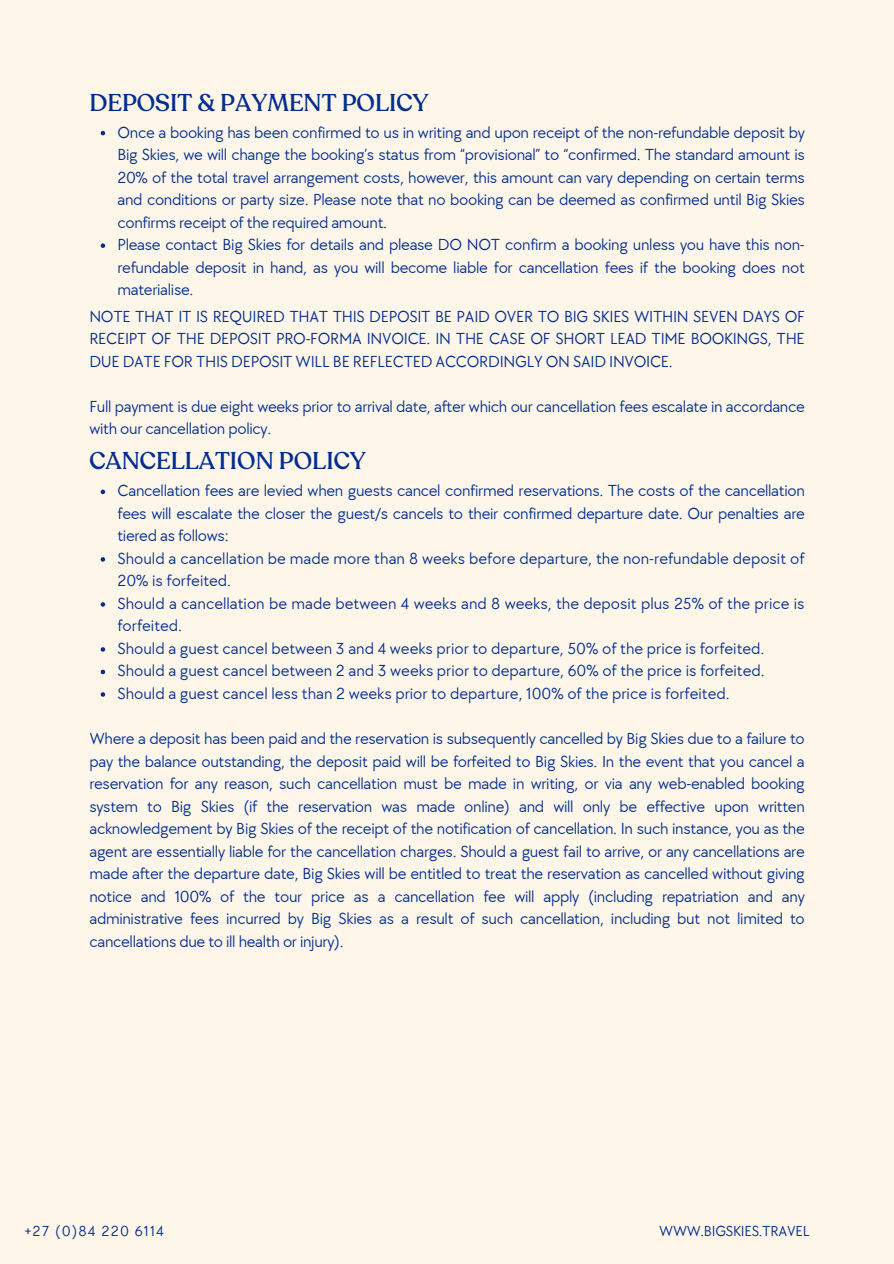
<style>
.page{position:relative;width:894px;height:1264px;background:#fff}
.page>*{position:absolute;margin:0;border:0;box-sizing:border-box;transform-origin:0 0}
.t1{font:500 24px "Recoleta Alt";color:#012d91}
.t2{font:16.5px/22.5px "TT Chocolates";color:#012d91;text-align:justify}
.t3{font:16.5px/22.5px "TT Chocolates";letter-spacing:-.02em;color:#012d91}
.t4{font:15px "TT Chocolates";letter-spacing:-.02em;color:#012d91}
.t5{font:15px "TT Chocolates";letter-spacing:.08em;color:#012d91}
</style>
<div class="page">
<div style="left:0;top:0;width:893px;height:1263px;background:#fff6ea"></div>
<svg style="left:101px;top:489px;width:4px;height:5px"></svg>
<svg style="left:101px;top:557px;width:4px;height:4px"></svg>
<svg style="left:101px;top:602px;width:4px;height:4px"></svg>
<svg style="left:101px;top:647px;width:4px;height:4px"></svg>
<svg style="left:101px;top:669px;width:4px;height:5px"></svg>
<svg style="left:101px;top:692px;width:4px;height:4px"></svg>
<svg style="left:101px;top:131px;width:4px;height:4px"></svg>
<svg style="left:101px;top:243px;width:4px;height:5px"></svg>
<p class="t1" style="left:89px;top:87px;width:341px">DEPOSIT &amp; PAYMENT POLICY</p>
<p class="t2" style="left:117px;top:121px;width:688px">Once a booking has been confirmed to us in writing and upon receipt of the non-refundable deposit by Big Skies, we will change the booking’s status from “provisional” to “confirmed. The standard amount is 20% of the total travel arrangement costs, however, this amount can vary depending on certain terms and conditions or party size. Please note that no booking can be deemed as confirmed until Big Skies confirms receipt of the required amount.</p>
<p class="t2" style="left:117px;top:234px;width:688px">Please contact Big Skies for details and please DO NOT confirm a booking unless you have this non&shy;refundable deposit in hand, as you will become liable for cancellation fees if the booking does not materialise.</p>
<p class="t2" style="left:89px;top:306px;width:716px">NOTE THAT IT IS REQUIRED THAT THIS DEPOSIT BE PAID OVER TO BIG SKIES WITHIN SEVEN DAYS OF RECEIPT OF THE DEPOSIT PRO-FORMA INVOICE. IN THE CASE OF SHORT LEAD TIME BOOKINGS, THE DUE DATE FOR THIS DEPOSIT WILL BE REFLECTED ACCORDINGLY ON SAID INVOICE.</p>
<h2 class="t3" style="left:89px;top:396px;width:716px">Full payment is due eight weeks prior to arrival date, after which our cancellation fees escalate in accordance with our cancellation policy.</h2>
<p class="t1" style="left:89px;top:445px;width:278px">CANCELLATION POLICY</p>
<h2 class="t2" style="left:117px;top:480px;width:688px">Cancellation fees are levied when guests cancel confirmed reservations. The costs of the cancellation fees will escalate the closer the guest/s cancels to their confirmed departure date. Our penalties are tiered as follows:</h2>
<p class="t2" style="left:117px;top:547px;width:688px">Should a cancellation be made more than 8 weeks before departure, the non-refundable deposit of<br>20% is forfeited.</p>
<h1 class="t2" style="left:117px;top:592px;width:688px">Should a cancellation be made between 4 weeks and 8 weeks, the deposit plus 25% of the price is forfeited.</h1>
<p class="t2" style="left:117px;top:637px;width:648px">Should a guest cancel between 3 and 4 weeks prior to departure, 50% of the price is forfeited.</p>
<p class="t2" style="left:117px;top:660px;width:648px">Should a guest cancel between 2 and 3 weeks prior to departure, 60% of the price is forfeited.</p>
<p class="t2" style="left:117px;top:682px;width:613px">Should a guest cancel less than 2 weeks prior to departure, 100% of the price is forfeited.</p>
<p class="t2" style="left:89px;top:727px;width:716px">Where a deposit has been paid and the reservation is subsequently cancelled by Big Skies due to a failure to pay the balance outstanding, the deposit paid will be forfeited to Big Skies. In the event that you cancel a reservation for any reason, such cancellation must be made in writing, or via any web-enabled booking system to Big Skies (if the reservation was made online) and will only be effective upon written acknowledgement by Big Skies of the receipt of the notification of cancellation. In such instance, you as the agent are essentially liable for the cancellation charges. Should a guest fail to arrive, or any cancellations are made after the departure date, Big Skies will be entitled to treat the reservation as cancelled without giving notice and 100% of the tour price as a cancellation fee will apply (including repatriation and any administrative fees incurred by Big Skies as a result of such cancellation, including but not limited to cancellations due to ill health or injury).</p>
<h1 class="t5" style="left:25px;top:1222px;width:141px">+27 (0)84 220 6114</h1>
<p class="t4" style="left:659px;top:1222px;width:152px">WWW.BIGSKIES.TRAVEL</p>
</div>
